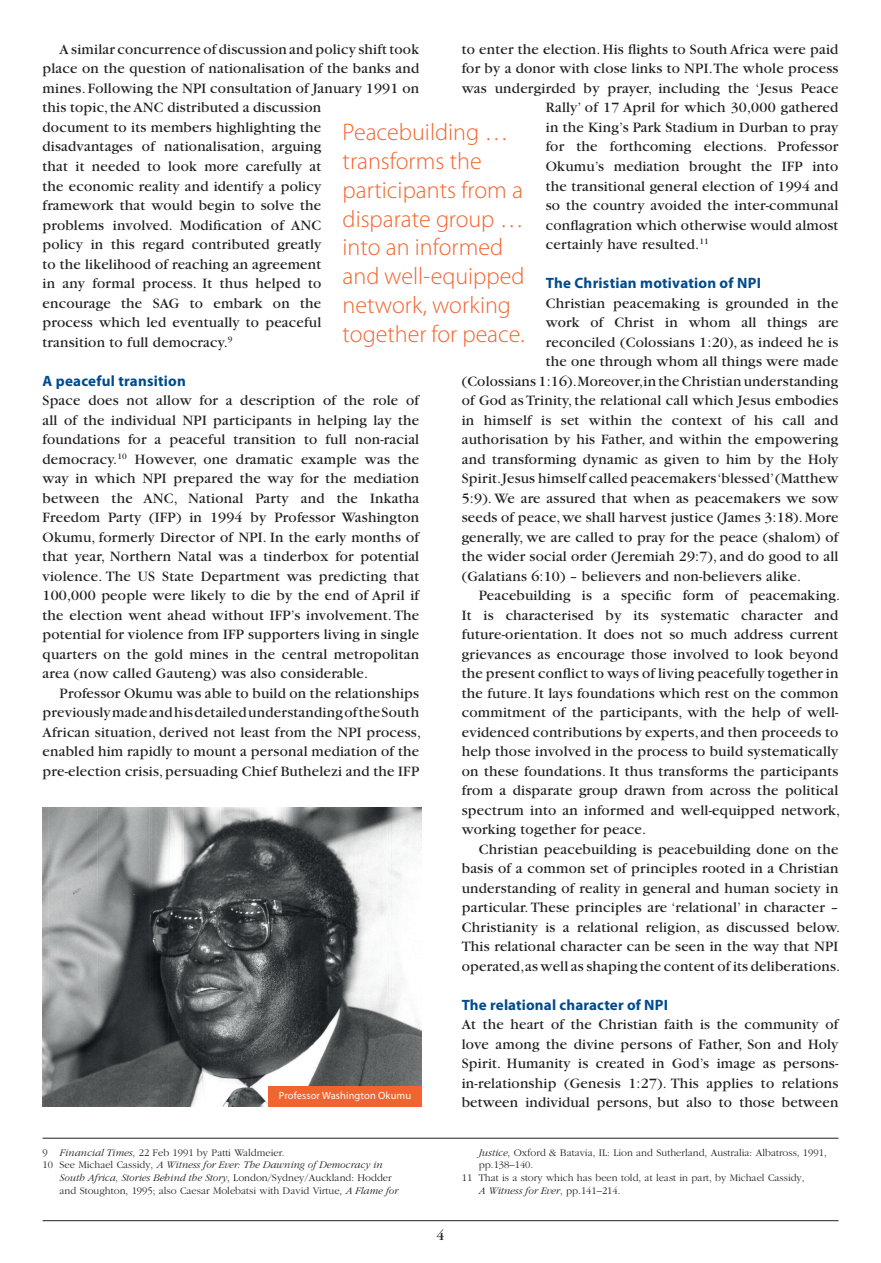
<style>
.page{position:relative;width:881px;height:1263px;background:#fff}
.page>*{position:absolute;margin:0;border:0;box-sizing:border-box;transform-origin:0 0}
.t1{font:300 24px/28.8px "Myriad Pro";color:#f2642f}
.t2{font:15px/19.5px "Garamond";letter-spacing:.015em;color:#231f20}
.t3{font:700 15px "Myriad Pro";letter-spacing:.015em;color:#004a8d}
.t4{font:300 10.5px "Garamond";color:#231f20}
.t5{font:italic 300 10.5px "Garamond";color:#231f20}
.t6{font:10.5px "Myriad Pro";letter-spacing:.01em;color:#fff}
.s1{font-style:italic}
.s2{font-style:normal}
</style>
<div class="page">
<hr style="left:43px;top:1220px;width:795px;height:1px;background:#231f20">
<img style="left:43px;top:807px;width:378px;height:299px">
<div style="left:268px;top:1086px;width:153px;height:20px;background:#f2642f"></div>
<hr style="left:43px;top:1138px;width:795px;height:1px;background:#231f20">
<p class="t2" style="left:43px;top:40px;width:378px;text-indent:17px">A similar concurrence of discussion and policy shift took place on the question of nationalisation of the banks and mines. Following the NPI consultation of January 1991 on this topic, the ANC distributed a discussion<br>document to its members highlighting the<br>disadvantages of nationalisation, arguing<br>that it needed to look more carefully at<br>the economic reality and identify a policy<br>framework that would begin to solve the<br>problems involved. Modification of ANC<br>policy in this regard contributed greatly<br>to the likelihood of reaching an agreement<br>in any formal process. It thus helped to<br>encourage the SAG to embark on the<br>process which led eventually to peaceful<br>transition to full democracy.<sup>9</sup></p>
<p class="t3" style="left:43px;top:371px;width:145px">A peaceful transition</p>
<p class="t2" style="left:43px;top:391px;width:378px;text-align:justify">Space does not allow for a description of the role of all of the individual NPI participants in helping lay the foundations for a peaceful transition to full non-racial democracy.<sup>10</sup> However, one dramatic example was the way in which NPI prepared the way for the mediation between the ANC, National Party and the Inkatha Freedom Party (IFP) in 1994 by Professor Washington Okumu, formerly Director of NPI. In the early months of that year, Northern Natal was a tinderbox for potential violence. The US State Department was predicting that 100,000 people were likely to die by the end of April if the election went ahead without IFP’s involvement. The potential for violence from IFP supporters living in single quarters on the gold mines in the central metropolitan area (now called Gauteng) was also considerable.</p>
<p class="t2" style="left:43px;top:683px;width:380px;text-indent:17px">Professor Okumu was able to build on the relationships previously made and his detailed understanding of the South African situation, derived not least from the NPI process, enabled him rapidly to mount a personal mediation of the pre-election crisis, persuading Chief Buthelezi and the IFP</p>
<p class="t2" style="left:461px;top:40px;width:378px">to enter the election. His flights to South Africa were paid</p>
<p class="t2" style="left:461px;top:59px;width:378px">for by a donor with close links to NPI.The whole process</p>
<p class="t2" style="left:461px;top:79px;width:378px">was undergirded by prayer, including the ‘Jesus Peace</p>
<p class="t2" style="left:545px;top:98px;width:294px">Rally’ of 17 April for which 30,000 gathered</p>
<p class="t2" style="left:545px;top:118px;width:294px">in the King’s Park Stadium in Durban to pray</p>
<p class="t2" style="left:545px;top:137px;width:294px">for the forthcoming elections. Professor</p>
<p class="t2" style="left:545px;top:157px;width:294px">Okumu’s mediation brought the IFP into</p>
<p class="t2" style="left:545px;top:176px;width:294px">the transitional general election of 1994 and</p>
<p class="t2" style="left:545px;top:196px;width:294px">so the country avoided the inter-communal</p>
<p class="t2" style="left:545px;top:215px;width:294px">conflagration which otherwise would almost</p>
<p class="t2" style="left:545px;top:235px;width:164px">certainly have resulted.<sup>11</sup></p>
<p class="t3" style="left:545px;top:273px;width:216px">The Christian motivation of NPI</p>
<p class="t2" style="left:545px;top:293px;width:294px">Christian peacemaking is grounded in the</p>
<p class="t2" style="left:545px;top:313px;width:294px">work of Christ in whom all things are</p>
<p class="t2" style="left:545px;top:332px;width:294px">reconciled (Colossians 1:20), as indeed he is</p>
<p class="t2" style="left:545px;top:352px;width:294px">the one through whom all things were made</p>
<p class="t2" style="left:461px;top:371px;width:378px">(Colossians 1:16).Moreover,in the Christian understanding</p>
<p class="t2" style="left:461px;top:391px;width:378px">of God as Trinity, the relational call which Jesus embodies</p>
<p class="t2" style="left:461px;top:410px;width:378px">in himself is set within the context of his call and</p>
<p class="t2" style="left:461px;top:430px;width:378px">authorisation by his Father, and within the empowering</p>
<p class="t2" style="left:461px;top:449px;width:378px">and transforming dynamic as given to him by the Holy</p>
<p class="t2" style="left:461px;top:469px;width:378px">Spirit. Jesus himself called peacemakers ‘blessed’ (Matthew</p>
<p class="t2" style="left:461px;top:488px;width:378px">5:9). We are assured that when as peacemakers we sow</p>
<p class="t2" style="left:461px;top:508px;width:378px">seeds of peace, we shall harvest justice (James 3:18). More</p>
<p class="t2" style="left:461px;top:527px;width:378px">generally, we are called to pray for the peace (shalom) of</p>
<p class="t2" style="left:461px;top:547px;width:378px">the wider social order (Jeremiah 29:7), and do good to all</p>
<p class="t2" style="left:461px;top:566px;width:340px">(Galatians 6:10) – believers and non-believers alike.</p>
<p class="t2" style="left:478px;top:586px;width:363px">Peacebuilding is a specific form of peacemaking.</p>
<p class="t2" style="left:461px;top:605px;width:378px">It is characterised by its systematic character and</p>
<p class="t2" style="left:461px;top:625px;width:378px">future-orientation. It does not so much address current</p>
<p class="t2" style="left:461px;top:644px;width:378px">grievances as encourage those involved to look beyond</p>
<p class="t2" style="left:461px;top:664px;width:378px">the present conflict to ways of living peacefully together in</p>
<p class="t2" style="left:461px;top:683px;width:378px">the future. It lays foundations which rest on the common</p>
<p class="t2" style="left:461px;top:703px;width:378px">commitment of the participants, with the help of well-</p>
<p class="t2" style="left:461px;top:722px;width:378px">evidenced contributions by experts, and then proceeds to</p>
<p class="t2" style="left:461px;top:742px;width:378px">help those involved in the process to build systematically</p>
<p class="t2" style="left:461px;top:761px;width:378px">on these foundations. It thus transforms the participants</p>
<p class="t2" style="left:461px;top:781px;width:378px">from a disparate group drawn from across the political</p>
<p class="t2" style="left:461px;top:800px;width:380px">spectrum into an informed and well-equipped network,</p>
<p class="t2" style="left:461px;top:820px;width:186px">working together for peace.</p>
<p class="t2" style="left:478px;top:839px;width:361px">Christian peacebuilding is peacebuilding done on the</p>
<p class="t2" style="left:461px;top:859px;width:378px">basis of a common set of principles rooted in a Christian</p>
<p class="t2" style="left:461px;top:878px;width:378px">understanding of reality in general and human society in</p>
<p class="t2" style="left:461px;top:898px;width:378px">particular. These principles are ‘relational’ in character –</p>
<p class="t2" style="left:461px;top:917px;width:380px">Christianity is a relational religion, as discussed below.</p>
<p class="t2" style="left:461px;top:937px;width:378px">This relational character can be seen in the way that NPI</p>
<p class="t2" style="left:461px;top:956px;width:380px">operated,as well as shaping the content of its deliberations.</p>
<p class="t3" style="left:461px;top:995px;width:207px">The relational character of NPI</p>
<p class="t2" style="left:461px;top:1015px;width:378px;text-align:justify">At the heart of the Christian faith is the community of love among the divine persons of Father, Son and Holy Spirit. Humanity is created in God’s image as persons&shy;in-relationship (Genesis 1:27). This applies to relations between individual persons, but also to those between</p>
<h1 class="t1" style="left:342px;top:118px;width:183px">Peacebuilding … transforms the participants from a disparate group … into an informed and well-equipped network, working together for peace.</h1>
<p class="t6" style="left:279px;top:1089px;width:134px">Professor Washington Okumu</p>
<p class="t4" style="left:43px;top:1147px;width:243px">9 <span class="s1">Financial Times</span>, 22 Feb 1991 by Patti Waldmeier.</p>
<p class="t5" style="left:43px;top:1160px;width:341px"><span class="s2">10 See Michael Cassidy,</span> A Witness for Ever: The Dawning of Democracy in</p>
<p class="t5" style="left:60px;top:1172px;width:333px">South Africa, Stories Behind the Story<span class="s2">, London/Sydney/Auckland: Hodder</span></p>
<p class="t4" style="left:60px;top:1185px;width:340px">and Stoughton, 1995; also Caesar Molebatsi with David Virtue, <span class="s1">A Flame for</span></p>
<p class="t2" style="left:436px;top:1226px;width:9px">4</p>
<p class="t4" style="left:478px;top:1147px;width:349px"><span class="s1">Justice</span>, Oxford &amp; Batavia, IL: Lion and Sutherland, Australia: Albatross, 1991,</p>
<p class="t4" style="left:478px;top:1159px;width:56px">pp.138–140.</p>
<p class="t4" style="left:461px;top:1172px;width:344px">11 That is a story which has been told, at least in part, by Michael Cassidy,</p>
<p class="t5" style="left:478px;top:1185px;width:143px">A Witness for Ever<span class="s2">, pp.141–214.</span></p>
</div>
